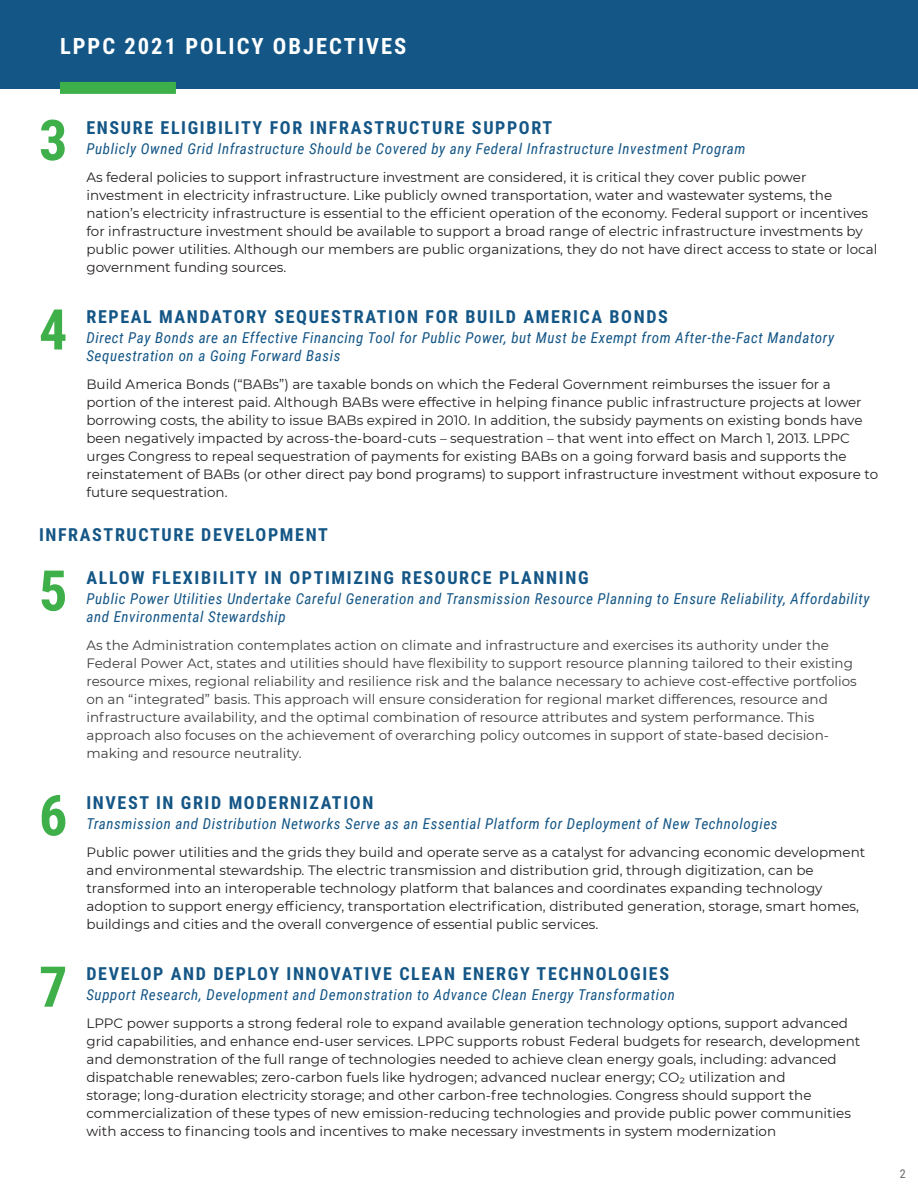
<style>
.page{position:relative;width:918px;height:1188px;background:#fff}
.page>*{position:absolute;margin:0;border:0;box-sizing:border-box;transform-origin:0 0}
.t1{font:700 56.25px "Roboto Condensed";color:#3eaf49}
.t2{font:700 22.5px "Roboto Condensed";letter-spacing:.09em;color:#fff}
.t3{font:700 18px "Roboto Condensed";letter-spacing:.09em;color:#145686}
.t4{font:italic 15px/18px "Roboto Condensed";letter-spacing:.04em;color:#145686}
.copy{font:13.5px/18px "Montserrat";color:#231f20}
.copy-2{font:13.5px/18px "Montserrat";color:#403f40}
.t5{font:12px "Roboto Condensed";color:#666565}
</style>
<div class="page">
<div style="left:0;top:0;width:918px;height:88px;background:#145686"></div>
<div style="left:60px;top:82px;width:116px;height:12px;background:#3eb049"></div>
<p class="t2" style="left:60px;top:31px;width:348px">LPPC 2021 POLICY OBJECTIVES</p>
<p class="t1" style="left:39px;top:101px;width:30px">3</p>
<p class="t1" style="left:39px;top:290px;width:30px">4</p>
<h1 class="t3" style="left:86px;top:115px;width:467px">ENSURE ELIGIBILITY FOR INFRASTRUCTURE SUPPORT</h1>
<p class="t4" style="left:86px;top:139px;width:661px">Publicly Owned Grid Infrastructure Should be Covered by any Federal Infrastructure Investment Program</p>
<p class="copy" style="left:86px;top:168px;width:792px">As federal policies to support infrastructure investment are considered, it is critical they cover public power investment in electricity infrastructure. Like publicly owned transportation, water and wastewater systems, the nation’s electricity infrastructure is essential to the efficient operation of the economy. Federal support or incentives for infrastructure investment should be available to support a broad range of electric infrastructure investments by public power utilities. Although our members are public organizations, they do not have direct access to state or local government funding sources.</p>
<h1 class="t3" style="left:86px;top:304px;width:583px">REPEAL MANDATORY SEQUESTRATION FOR BUILD AMERICA BONDS</h1>
<p class="t4" style="left:86px;top:328px;width:749px">Direct Pay Bonds are an Effective Financing Tool for Public Power, but Must be Exempt from After-the-Fact Mandatory<br>Sequestration on a Going Forward Basis</p>
<p class="copy" style="left:86px;top:375px;width:793px">Build America Bonds (“BABs”) are taxable bonds on which the Federal Government reimburses the issuer for a portion of the interest paid. Although BABs were effective in helping finance public infrastructure projects at lower borrowing costs, the ability to issue BABs expired in 2010. In addition, the subsidy payments on existing bonds have been negatively impacted by across-the-board-cuts – sequestration – that went into effect on March 1, 2013. LPPC urges Congress to repeal sequestration of payments for existing BABs on a going forward basis and supports the reinstatement of BABs (or other direct pay bond programs) to support infrastructure investment without exposure to future sequestration.</p>
<p class="t3" style="left:39px;top:522px;width:290px">INFRASTRUCTURE DEVELOPMENT</p>
<p class="t1" style="left:39px;top:551px;width:30px">5</p>
<p class="t1" style="left:39px;top:776px;width:30px">6</p>
<p class="t1" style="left:39px;top:947px;width:30px">7</p>
<h1 class="t3" style="left:86px;top:565px;width:504px">ALLOW FLEXIBILITY IN OPTIMIZING RESOURCE PLANNING</h1>
<p class="t4" style="left:86px;top:589px;width:785px">Public Power Utilities Undertake Careful Generation and Transmission Resource Planning to Ensure Reliability, Affordability and Environmental Stewardship</p>
<p class="copy-2" style="left:86px;top:636px;width:772px">As the Administration contemplates action on climate and infrastructure and exercises its authority under the Federal Power Act, states and utilities should have flexibility to support resource planning tailored to their existing resource mixes, regional reliability and resilience risk and the balance necessary to achieve cost-effective portfolios on an “integrated” basis. This approach will ensure consideration for regional market differences, resource and infrastructure availability, and the optimal combination of resource attributes and system performance. This approach also focuses on the achievement of overarching policy outcomes in support of state-based decision&shy;making and resource neutrality.</p>
<h1 class="t3" style="left:86px;top:790px;width:288px">INVEST IN GRID MODERNIZATION</h1>
<p class="t4" style="left:86px;top:814px;width:693px">Transmission and Distribution Networks Serve as an Essential Platform for Deployment of New Technologies</p>
<p class="copy" style="left:86px;top:843px;width:780px">Public power utilities and the grids they build and operate serve as a catalyst for advancing economic development and environmental stewardship. The electric transmission and distribution grid, through digitization, can be transformed into an interoperable technology platform that balances and coordinates expanding technology adoption to support energy efficiency, transportation electrification, distributed generation, storage, smart homes, buildings and cities and the overall convergence of essential public services.</p>
<h1 class="t3" style="left:86px;top:961px;width:584px">DEVELOP AND DEPLOY INNOVATIVE CLEAN ENERGY TECHNOLOGIES</h1>
<p class="t4" style="left:86px;top:985px;width:590px">Support Research, Development and Demonstration to Advance Clean Energy Transformation</p>
<p class="copy" style="left:86px;top:1014px;width:775px">LPPC power supports a strong federal role to expand available generation technology options, support advanced grid capabilities, and enhance end-user services. LPPC supports robust Federal budgets for research, development and demonstration of the full range of technologies needed to achieve clean energy goals, including: advanced dispatchable renewables; zero-carbon fuels like hydrogen; advanced nuclear energy; CO2 utilization and<br>storage; long-duration electricity storage; and other carbon-free technologies. Congress should support the commercialization of these types of new emission-reducing technologies and provide public power communities with access to financing tools and incentives to make necessary investments in system modernization</p>
<p class="t5" style="left:900px;top:1165px;width:7px">2</p>
</div>
